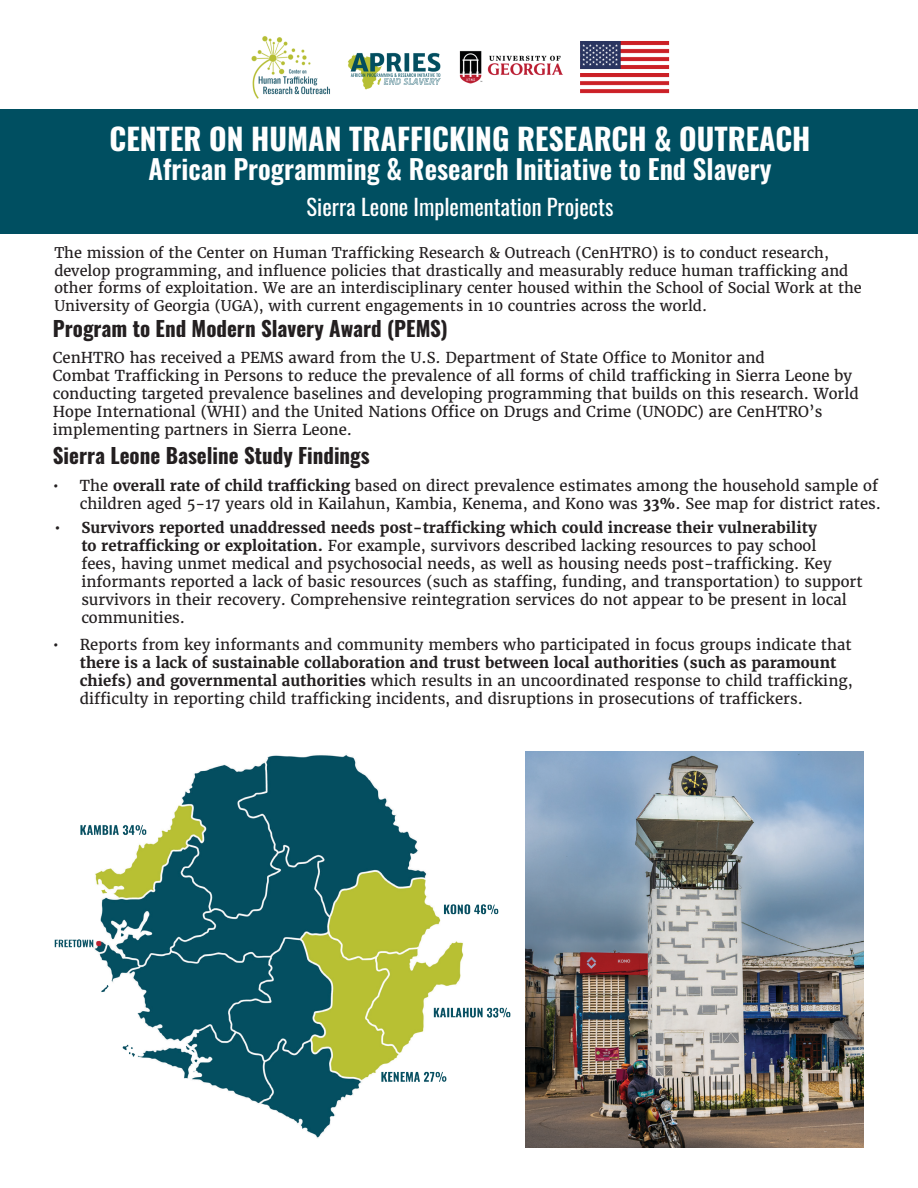
<style>
.page{position:relative;width:918px;height:1188px;background:#fff}
.page>*{position:absolute;margin:0;border:0;box-sizing:border-box;transform-origin:0 0}
.t1{font:700 30px "Oswald";color:#fff}
.t2{font:600 27px "Oswald";color:#fff}
.t3{font:22.5px "Oswald";color:#fff}
.t4{font:700 21px "Oswald";color:#231f20}
.t5{font:15px/18px "Merriweather";color:#231f20}
.t6{font:14.7px/17.5px "Merriweather";color:#231f20}
.s1{font-weight:700}
</style>
<div class="page">
<div style="left:0;top:110px;width:918px;height:124px;background:#004f61"></div>
<img style="left:251px;top:36px;width:419px;height:63px">
<img style="left:54px;top:754px;width:457px;height:384px">
<img style="left:526px;top:752px;width:338px;height:396px">
<p class="t1" style="left:110px;top:123px;width:703px">CENTER ON HUMAN TRAFFICKING RESEARCH &amp; OUTREACH</p>
<p class="t2" style="left:149px;top:155px;width:625px">African Programming &amp; Research Initiative to End Slavery</p>
<p class="t3" style="left:307px;top:187px;width:308px">Sierra Leone Implementation Projects</p>
<p class="t6" style="left:54px;top:244px;width:809px">The mission of the Center on Human Trafficking Research &amp; Outreach (CenHTRO) is to conduct research, develop programming, and influence policies that drastically and measurably reduce human trafficking and other forms of exploitation. We are an interdisciplinary center housed within the School of Social Work at the University of Georgia (UGA), with current engagements in 10 countries across the world.</p>
<p class="t4" style="left:53px;top:318px;width:397px">Program to End Modern Slavery Award (PEMS)</p>
<p class="t5" style="left:53px;top:349px;width:714px">CenHTRO has received a PEMS award from the U.S. Department of State Office to Monitor and</p>
<p class="t5" style="left:53px;top:367px;width:807px">Combat Trafficking in Persons to reduce the prevalence of all forms of child trafficking in Sierra Leone by conducting targeted prevalence baselines and developing programming that builds on this research. World Hope International (WHI) and the United Nations Office on Drugs and Crime (UNODC) are CenHTRO’s implementing partners in Sierra Leone.</p>
<p class="t5" style="left:53px;top:477px;width:830px;text-align:right">• The <span class="s1">overall rate of child trafficking</span> based on direct prevalence estimates among the household sample of children aged 5-17 years old in Kailahun, Kambia, Kenema, and Kono was <span class="s1">33%</span>. See map for district rates.</p>
<p class="t4" style="left:53px;top:444px;width:318px">Sierra Leone Baseline Study Findings</p>
<p class="t5" style="left:81px;top:519px;width:783px;text-indent:-27px"><span class="s1">• Survivors reported unaddressed needs post-trafficking which could increase their vulnerability<br>to retrafficking or exploitation.</span> For example, survivors described lacking resources to pay school<br>fees, having unmet medical and psychosocial needs, as well as housing needs post-trafficking. Key informants reported a lack of basic resources (such as staffing, funding, and transportation) to support survivors in their recovery. Comprehensive reintegration services do not appear to be present in local communities.</p>
<p class="t5" style="left:80px;top:635px;width:774px;text-indent:-27px">• Reports from key informants and community members who participated in focus groups indicate that <span class="s1">there is a lack of sustainable collaboration and trust between local authorities (such as paramount chiefs) and governmental authorities</span> which results in an uncoordinated response to child trafficking, difficulty in reporting child trafficking incidents, and disruptions in prosecutions of traffickers.</p>
</div>
